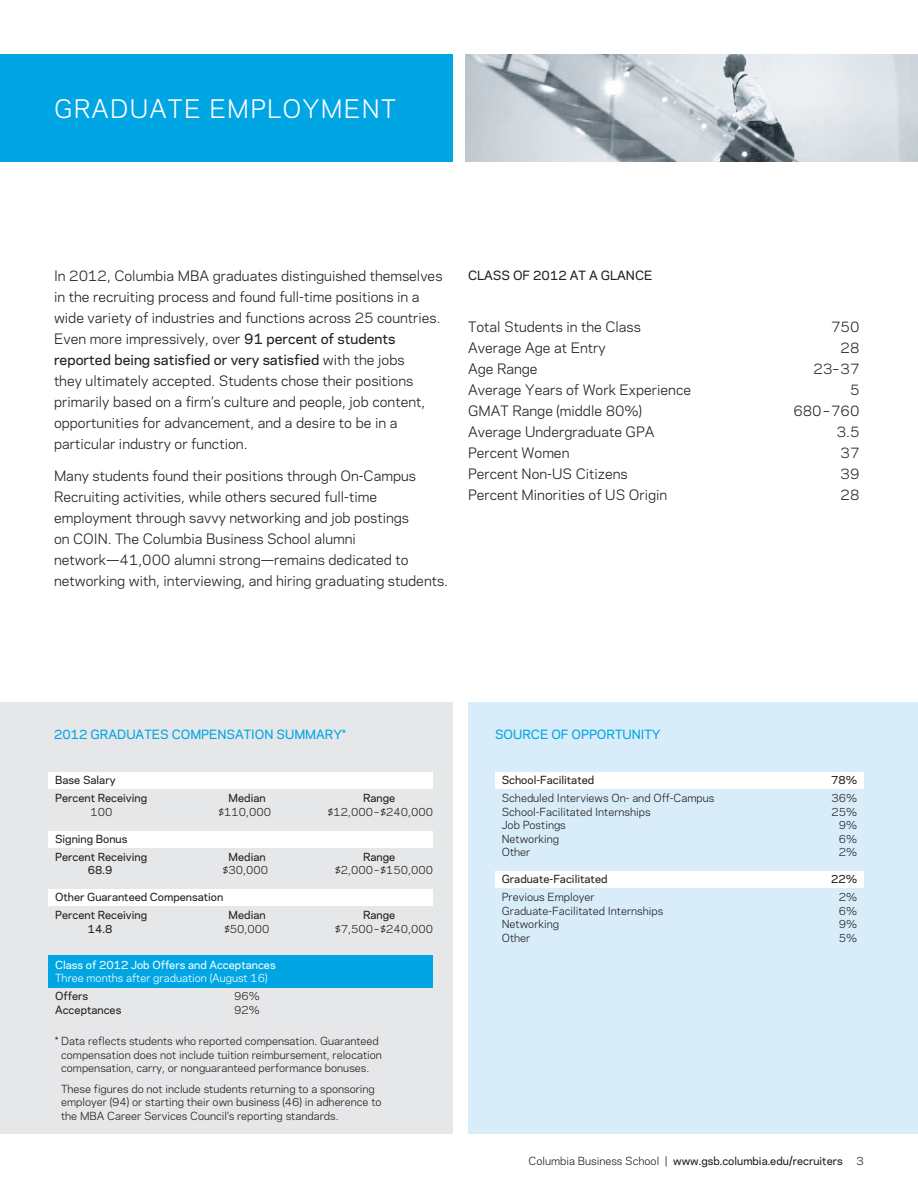
<style>
.page{position:relative;width:918px;height:1188px;background:#fff}
.page>*{position:absolute;margin:0;border:0;box-sizing:border-box;transform-origin:0 0}
.t1{font:24px "Galaxie Polaris";letter-spacing:.05em;color:#fff}
.t2{font:13.5px/21px "Galaxie Polaris";color:#231f20}
.t3{font:500 12px "Galaxie Polaris";color:#00a5e3}
.t4{font:500 12px "Galaxie Polaris";color:#231f20}
.t5{font:10.5px/13.5px "Galaxie Polaris";color:#231f20}
.t6{font:500 10.5px/18px "Galaxie Polaris";color:#231f20}
.t7{font:10.5px "Galaxie Polaris";color:#fff}
.t8{font:500 10.5px "Galaxie Polaris";color:#fff}
.s1{font-weight:500}
.s2{font-weight:400}
</style>
<div class="page">
<div style="left:468px;top:702px;width:450px;height:432px;background:#d8edf9"></div>
<div style="left:0;top:54px;width:452px;height:108px;background:#00a5e3"></div>
<div style="left:0;top:702px;width:452px;height:432px;background:#e6e7e9"></div>
<div style="left:48px;top:772px;width:385px;height:17px;background:#fff"></div>
<div style="left:495px;top:772px;width:369px;height:17px;background:#fff"></div>
<div style="left:495px;top:871px;width:369px;height:17px;background:#fff"></div>
<div style="left:48px;top:831px;width:385px;height:17px;background:#fff"></div>
<div style="left:48px;top:889px;width:385px;height:17px;background:#fff"></div>
<div style="left:48px;top:956px;width:385px;height:32px;background:#00a5e3"></div>
<img style="left:466px;top:54px;width:452px;height:108px">
<h1 class="t1" style="left:54px;top:90px;width:343px">graduate employm ent</h1>
<p class="t2" style="left:54px;top:264px;width:390px">I n 2012, Columbia MBA graduates distinguished themselves in the recruiting process and found full-time positions in a wide variety of industries and functions across 25 countries.<br>Even more impressively, over <span class="s1">91 percent of students reported being satisfied or very satisfied</span> with the jobs<br>they ultimately accepted. Students chose their positions primarily based on a firm’s culture and people, job content, opportunities for advancement, and a desire to be in a particular industry or function.</p>
<p class="t2" style="left:54px;top:464px;width:396px">Many students found their positions through On-Campus Recruiting activities, while others secured full-time employment through savvy networking and job postings<br>on COI N. The Columbia Business School alumni network—41,000 alumni strong—remains dedicated to networking with, interviewing, and hiring graduating students.</p>
<p class="t4" style="left:468px;top:266px;width:168px">Class of 2012 at a Glance</p>
<p class="t2" style="left:468px;top:316px;width:174px">Total Students in the Class</p>
<p class="t2" style="left:831px;top:316px;width:30px">750</p>
<p class="t2" style="left:468px;top:337px;width:139px">Average Age at Entry</p>
<p class="t2" style="left:841px;top:337px;width:20px">28</p>
<p class="t2" style="left:468px;top:358px;width:71px">Age Range</p>
<p class="t2" style="left:814px;top:358px;width:47px">23–37</p>
<p class="t2" style="left:468px;top:379px;width:225px">Average Years of Work Experience</p>
<p class="t2" style="left:850px;top:379px;width:11px">5</p>
<p class="t2" style="left:468px;top:400px;width:176px">GMAT Range (middle 80%)</p>
<p class="t2" style="left:793px;top:400px;width:68px">680–760</p>
<p class="t2" style="left:468px;top:421px;width:183px">Average Undergraduate GPA</p>
<p class="t2" style="left:837px;top:421px;width:24px">3.5</p>
<p class="t2" style="left:468px;top:442px;width:103px">Percent Women</p>
<p class="t2" style="left:841px;top:442px;width:20px">37</p>
<p class="t2" style="left:468px;top:463px;width:161px">Percent Non-US Citizens</p>
<p class="t2" style="left:841px;top:463px;width:20px">39</p>
<p class="t2" style="left:468px;top:484px;width:201px">Percent Minorities of US Origin</p>
<p class="t2" style="left:841px;top:484px;width:20px">28</p>
<p class="t3" style="left:54px;top:725px;width:165px">2012 Graduates Com pens</p>
<p class="t3" style="left:235px;top:725px;width:61px">ation Summ</p>
<p class="t3" style="left:316px;top:725px;width:31px">ary*</p>
<p class="t3" style="left:495px;top:725px;width:28px">Source</p>
<p class="t3" style="left:551px;top:725px;width:111px">of Opportun ity</p>
<p class="t6" style="left:55px;top:771px;width:94px">Base Salary<br>Percent Receiving</p>
<p class="t6" style="left:502px;top:771px;width:94px">School-Facilitated</p>
<p class="t6" style="left:831px;top:771px;width:28px">78%</p>
<p class="t5" style="left:502px;top:791px;width:214px">Scheduled I nterviews On- and Off-Campus</p>
<p class="t5" style="left:831px;top:791px;width:27px">36%</p>
<p class="t5" style="left:502px;top:804px;width:150px">School-Facilitated I nternships</p>
<p class="t5" style="left:831px;top:804px;width:27px">25%</p>
<p class="t5" style="left:502px;top:818px;width:66px">Job Postings</p>
<p class="t5" style="left:839px;top:818px;width:20px">9%</p>
<p class="t5" style="left:502px;top:832px;width:59px">Networking</p>
<p class="t5" style="left:839px;top:832px;width:20px">6%</p>
<p class="t5" style="left:502px;top:845px;width:30px">Other</p>
<p class="t5" style="left:839px;top:845px;width:20px">2%</p>
<p class="t6" style="left:502px;top:870px;width:107px">Graduate-Facilitated</p>
<p class="t6" style="left:831px;top:870px;width:28px">22%</p>
<p class="t5" style="left:502px;top:890px;width:94px">Previous Employer</p>
<p class="t5" style="left:839px;top:890px;width:20px">2%</p>
<p class="t5" style="left:502px;top:904px;width:163px">Graduate-Facilitated I nternships</p>
<p class="t5" style="left:839px;top:904px;width:20px">6%</p>
<p class="t5" style="left:502px;top:917px;width:59px">Networking</p>
<p class="t5" style="left:839px;top:917px;width:20px">9%</p>
<p class="t5" style="left:502px;top:931px;width:30px">Other</p>
<p class="t5" style="left:839px;top:931px;width:20px">5%</p>
<p class="t6" style="left:229px;top:789px;width:39px">Median</p>
<p class="t6" style="left:363px;top:789px;width:34px">Range</p>
<p class="t5" style="left:90px;top:804px;width:24px">100</p>
<p class="t5" style="left:219px;top:804px;width:54px">$110,000</p>
<p class="t5" style="left:328px;top:804px;width:107px">$12,000–$240,000</p>
<p class="t6" style="left:55px;top:829px;width:94px">Signing Bonus<br>Percent Receiving</p>
<p class="t6" style="left:229px;top:847px;width:39px">Median</p>
<p class="t6" style="left:363px;top:847px;width:34px">Range</p>
<p class="t6" style="left:88px;top:861px;width:26px">68.9</p>
<p class="t5" style="left:223px;top:863px;width:47px">$30,000</p>
<p class="t5" style="left:335px;top:863px;width:99px">$2,000–$150,000</p>
<p class="t6" style="left:55px;top:888px;width:170px">Other Guaranteed Compensation<br>Percent Receiving</p>
<p class="t6" style="left:229px;top:906px;width:39px">Median</p>
<p class="t6" style="left:363px;top:906px;width:34px">Range</p>
<p class="t6" style="left:88px;top:919px;width:26px">14.8</p>
<p class="t5" style="left:224px;top:921px;width:47px">$50,000</p>
<p class="t5" style="left:335px;top:921px;width:99px">$7,500–$240,000</p>
<p class="t8" style="left:55px;top:957px;width:222px">Class of 2012 Job Offers and Acceptances</p>
<p class="t7" style="left:55px;top:970px;width:214px">Three months after graduation (August 16)</p>
<p class="t6" style="left:55px;top:987px;width:35px">Offers</p>
<p class="t5" style="left:234px;top:989px;width:27px">96%</p>
<p class="t6" style="left:55px;top:1000px;width:68px">Acceptances</p>
<p class="t5" style="left:234px;top:1002px;width:27px">92%</p>
<p class="t5" style="left:61px;top:1034px;width:322px;text-indent:-6px">* Data reflects students who reported compensation. Guaranteed compensation does not include tuition reimbursement, relocation compensation, carry, or nonguaranteed performance bonuses.</p>
<p class="t5" style="left:61px;top:1081px;width:322px;text-indent:-6px">These figures do not include students returning to a sponsoring employer (94) or starting their own business (46) in adherence to the MBA Career Services Council’s reporting standards.</p>
<p class="t6" style="left:529px;top:1152px;width:316px"><span class="s2">Columbia Business School |</span> www.gsb.columbia.edu/recruiters</p>
<p class="t5" style="left:857px;top:1154px;width:9px">3</p>
</div>
